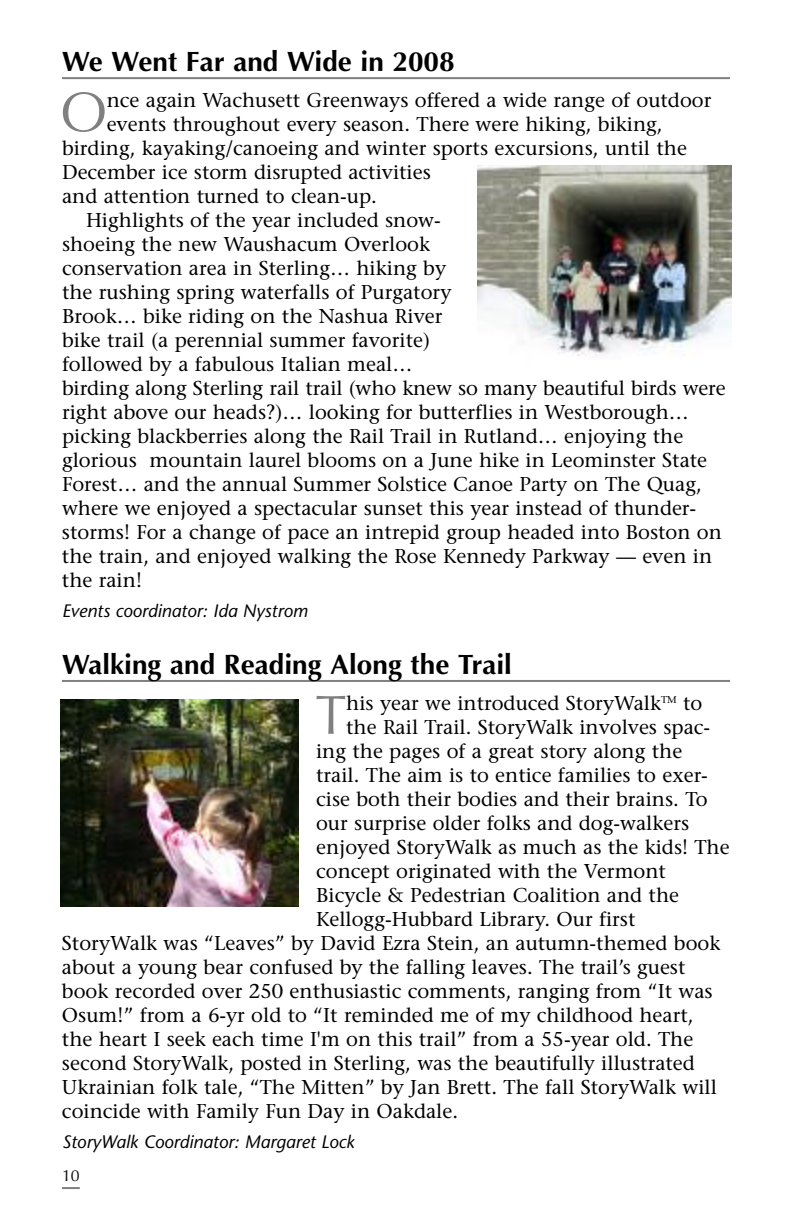
<style>
.page{position:relative;width:792px;height:1224px;background:#fff}
.page>*{position:absolute;margin:0;border:0;box-sizing:border-box;transform-origin:0 0}
.t1{font:55.8px "Optima";color:#808080}
.t2{font:700 28px "Optima";color:#000}
.t3{font:20px "Stone Serif";color:#000}
.t4{font:italic 18px "Stone Sans";color:#000}
.t5{font:16px "Optima";color:#000}
</style>
<div class="page">
<svg style="left:62px;top:1187px;width:18px;height:2px"></svg>
<hr style="left:62px;top:77px;width:668px;height:2px;background:#808080">
<img style="left:478px;top:165px;width:254px;height:191px">
<hr style="left:62px;top:680px;width:668px;height:2px;background:#808080">
<img style="left:60px;top:699px;width:238px;height:208px">
<p class="t2" style="left:62px;top:45px;width:394px">We Went Far and Wide in 2008</p>
<p class="t1" style="left:60px;top:79px;width:48px">O</p>
<p class="t3" style="left:107px;top:92px;width:606px">nce again Wachusett Greenways offered a wide range of outdoor</p>
<p class="t3" style="left:107px;top:116px;width:557px">events throughout every season. There were hiking, biking,</p>
<p class="t3" style="left:62px;top:140px;width:626px">birding, kayaking/canoeing and winter sports excursions, until the</p>
<p class="t3" style="left:62px;top:164px;width:370px">December ice storm disrupted activities</p>
<p class="t3" style="left:62px;top:188px;width:316px">and attention turned to clean-up.</p>
<p class="t3" style="left:86px;top:212px;width:356px">Highlights of the year included snow-</p>
<p class="t3" style="left:62px;top:236px;width:370px">shoeing the new Waushacum Overlook</p>
<p class="t3" style="left:62px;top:260px;width:386px">conservation area in Sterling… hiking by</p>
<p class="t3" style="left:62px;top:284px;width:391px">the rushing spring waterfalls of Purgatory</p>
<p class="t3" style="left:62px;top:308px;width:382px">Brook… bike riding on the Nashua River</p>
<p class="t3" style="left:62px;top:332px;width:370px">bike trail (a perennial summer favorite)</p>
<p class="t3" style="left:62px;top:356px;width:352px">followed by a fabulous Italian meal…</p>
<p class="t3" style="left:62px;top:380px;width:665px">birding along Sterling rail trail (who knew so many beautiful birds were</p>
<p class="t3" style="left:62px;top:404px;width:628px">right above our heads?)… looking for butterflies in Westborough…</p>
<p class="t3" style="left:62px;top:428px;width:623px">picking blackberries along the Rail Trail in Rutland… enjoying the</p>
<p class="t3" style="left:62px;top:452px;width:647px">glorious mountain laurel blooms on a June hike in Leominster State</p>
<p class="t3" style="left:62px;top:476px;width:641px">Forest… and the annual Summer Solstice Canoe Party on The Quag,</p>
<p class="t3" style="left:62px;top:500px;width:636px">where we enjoyed a spectacular sunset this year instead of thunder-</p>
<p class="t3" style="left:62px;top:524px;width:661px">storms! For a change of pace an intrepid group headed into Boston on</p>
<p class="t3" style="left:62px;top:548px;width:652px">the train, and enjoyed walking the Rose Kennedy Parkway — even in</p>
<p class="t3" style="left:62px;top:572px;width:81px">the rain!</p>
<p class="t4" style="left:62px;top:604px;width:247px">Events coordinator: Ida Nystrom</p>
<p class="t2" style="left:62px;top:648px;width:451px">Walking and Reading Along the Trail</p>
<p class="t1" style="left:315px;top:682px;width:33px">T</p>
<p class="t3" style="left:346px;top:695px;width:358px">his year we introduced StoryWalk<sup>TM</sup> to</p>
<p class="t3" style="left:346px;top:719px;width:366px">the Rail Trail. StoryWalk involves spac-</p>
<p class="t3" style="left:316px;top:743px;width:368px">ing the pages of a great story along the</p>
<p class="t3" style="left:316px;top:767px;width:393px">trail. The aim is to entice families to exer-</p>
<p class="t3" style="left:316px;top:791px;width:393px">cise both their bodies and their brains. To</p>
<p class="t3" style="left:316px;top:815px;width:375px">our surprise older folks and dog-walkers</p>
<p class="t3" style="left:316px;top:839px;width:415px">enjoyed StoryWalk as much as the kids! The</p>
<p class="t3" style="left:316px;top:863px;width:351px">concept originated with the Vermont</p>
<p class="t3" style="left:316px;top:887px;width:364px">Bicycle &amp; Pedestrian Coalition and the</p>
<p class="t3" style="left:316px;top:911px;width:321px">Kellogg-Hubbard Library. Our first</p>
<p class="t3" style="left:62px;top:935px;width:660px">StoryWalk was “Leaves” by David Ezra Stein, an autumn-themed book</p>
<p class="t3" style="left:62px;top:959px;width:625px">about a young bear confused by the falling leaves. The trail’s guest</p>
<p class="t3" style="left:62px;top:983px;width:652px">book recorded over 250 enthusiastic comments, ranging from “It was</p>
<p class="t3" style="left:62px;top:1007px;width:633px">Osum!” from a 6-yr old to “It reminded me of my childhood heart,</p>
<p class="t3" style="left:62px;top:1031px;width:633px">the heart I seek each time I'm on this trail” from a 55-year old. The</p>
<p class="t3" style="left:62px;top:1055px;width:634px">second StoryWalk, posted in Sterling, was the beautifully illustrated</p>
<p class="t3" style="left:62px;top:1079px;width:656px">Ukrainian folk tale, “The Mitten” by Jan Brett. The fall StoryWalk will</p>
<p class="t3" style="left:62px;top:1103px;width:398px">coincide with Family Fun Day in Oakdale.</p>
<p class="t4" style="left:62px;top:1135px;width:294px">StoryWalk Coordinator: Margaret Lock</p>
<p class="t5" style="left:62px;top:1166px;width:19px">10</p>
</div>
